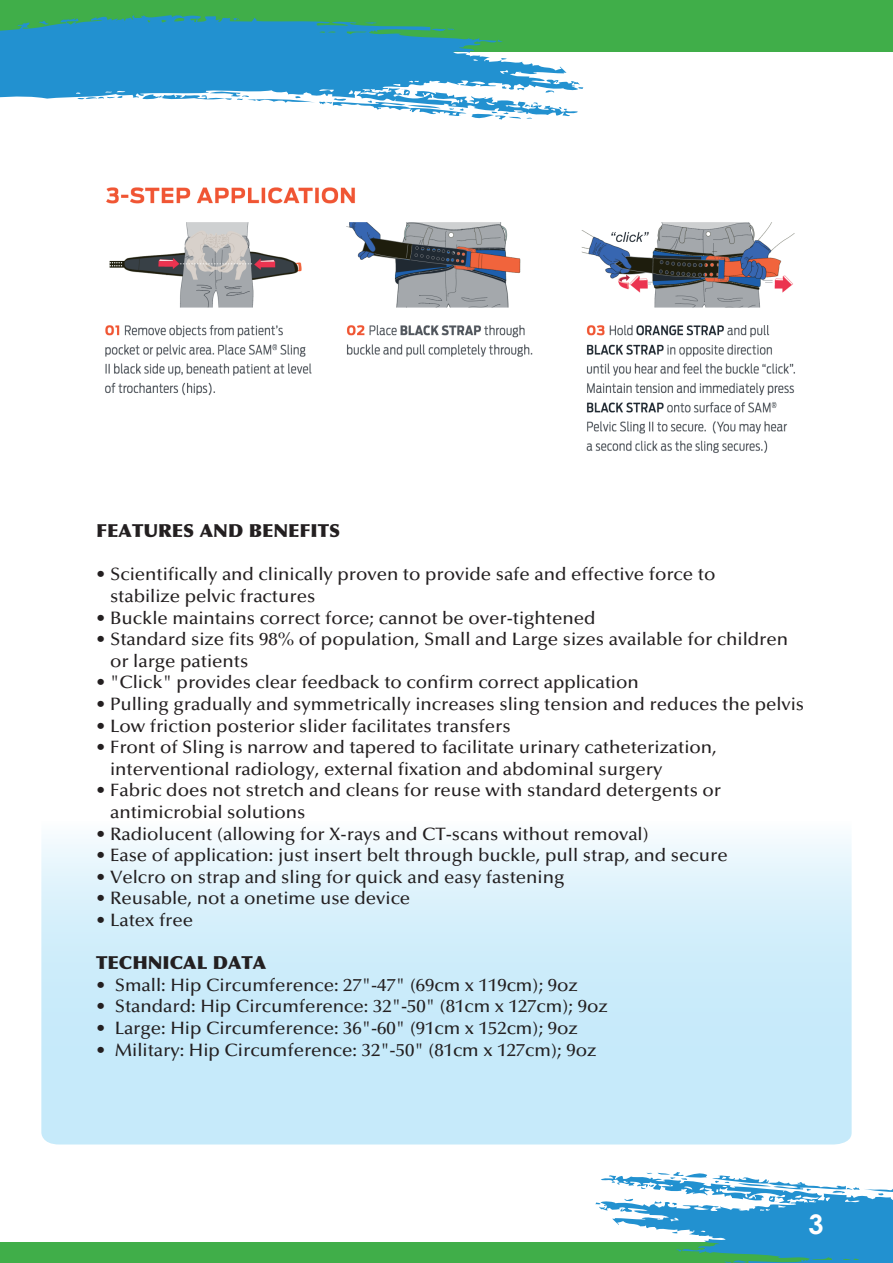
<style>
.page{position:relative;width:893px;height:1263px;background:#fff}
.page>*{position:absolute;margin:0;border:0;box-sizing:border-box;transform-origin:0 0}
.t1{font:700 27px "Century Gothic";color:#fff}
.t2{font:500 18px/21.6px "Optima LT Std";color:#231f20;scale:1.04 1}
.t3{font:900 18px "Optima LT Std";color:#231f20;scale:1.04 1}
</style>
<div class="page">
<svg style="left:41px;top:838px;width:811px;height:306px;background:#d0edfa"></svg>
<div style="left:0;top:0;width:893px;height:52px;background:#40ae49"></div>
<svg style="left:0;top:15px;width:580px;height:102px;fill:#2291d0"></svg>
<svg style="left:232px;top:17px;width:7px;height:4px"></svg>
<svg style="left:431px;top:27px;width:23px;height:7px"></svg>
<svg style="left:501px;top:58px;width:6px;height:2px"></svg>
<svg style="left:142px;top:86px;width:395px;height:34px"></svg>
<div style="left:0;top:1242px;width:893px;height:21px;background:#40ae49"></div>
<svg style="left:595px;top:1172px;width:298px;height:91px"></svg>
<img style="left:105px;top:187px;width:690px;height:266px">
<p class="t3" style="left:96px;top:520px;width:236px">FEATURES AND BENEFITS</p>
<p class="t2" style="left:110px;top:564px;width:584px;text-indent:-14px">• Scientifically and clinically proven to provide safe and effective force to stabilize pelvic fractures</p>
<p class="t2" style="left:96px;top:607px;width:481px">• Buckle maintains correct force; cannot be over-tightened</p>
<p class="t2" style="left:110px;top:629px;width:653px;text-indent:-14px">• Standard size fits 98% of population, Small and Large sizes available for children or large patients</p>
<p class="t2" style="left:96px;top:672px;width:523px">• "Click" provides clear feedback to confirm correct application</p>
<p class="t2" style="left:96px;top:694px;width:682px">• Pulling gradually and symmetrically increases sling tension and reduces the pelvis</p>
<p class="t2" style="left:96px;top:715px;width:400px">• Low friction posterior slider facilitates transfers</p>
<p class="t2" style="left:110px;top:737px;width:585px;text-indent:-14px">• Front of Sling is narrow and tapered to facilitate urinary catheterization, interventional radiology, external fixation and abdominal surgery</p>
<p class="t2" style="left:110px;top:780px;width:589px;text-indent:-14px">• Fabric does not stretch and cleans for reuse with standard detergents or antimicrobial solutions</p>
<p class="t2" style="left:96px;top:823px;width:533px">• Radiolucent (allowing for X-rays and CT-scans without removal)</p>
<p class="t2" style="left:96px;top:845px;width:609px">• Ease of application: just insert belt through buckle, pull strap, and secure</p>
<p class="t2" style="left:96px;top:866px;width:452px">• Velcro on strap and sling for quick and easy fastening</p>
<p class="t2" style="left:96px;top:888px;width:304px">• Reusable, not a onetime use device</p>
<p class="t2" style="left:96px;top:910px;width:95px">• Latex free</p>
<p class="t3" style="left:96px;top:952px;width:165px">TECHNICAL DATA</p>
<p class="t2" style="left:96px;top:974px;width:465px">• Small: Hip Circumference: 27"-47" (69cm x 119cm); 9oz</p>
<p class="t2" style="left:96px;top:996px;width:493px">• Standard: Hip Circumference: 32"-50" (81cm x 127cm); 9oz</p>
<p class="t2" style="left:96px;top:1018px;width:465px">• Large: Hip Circumference: 36"-60" (91cm x 152cm); 9oz</p>
<p class="t2" style="left:96px;top:1039px;width:482px">• Military: Hip Circumference: 32"-50" (81cm x 127cm); 9oz</p>
<h1 class="t1" style="left:808px;top:1204px;width:17px">3</h1>
</div>
